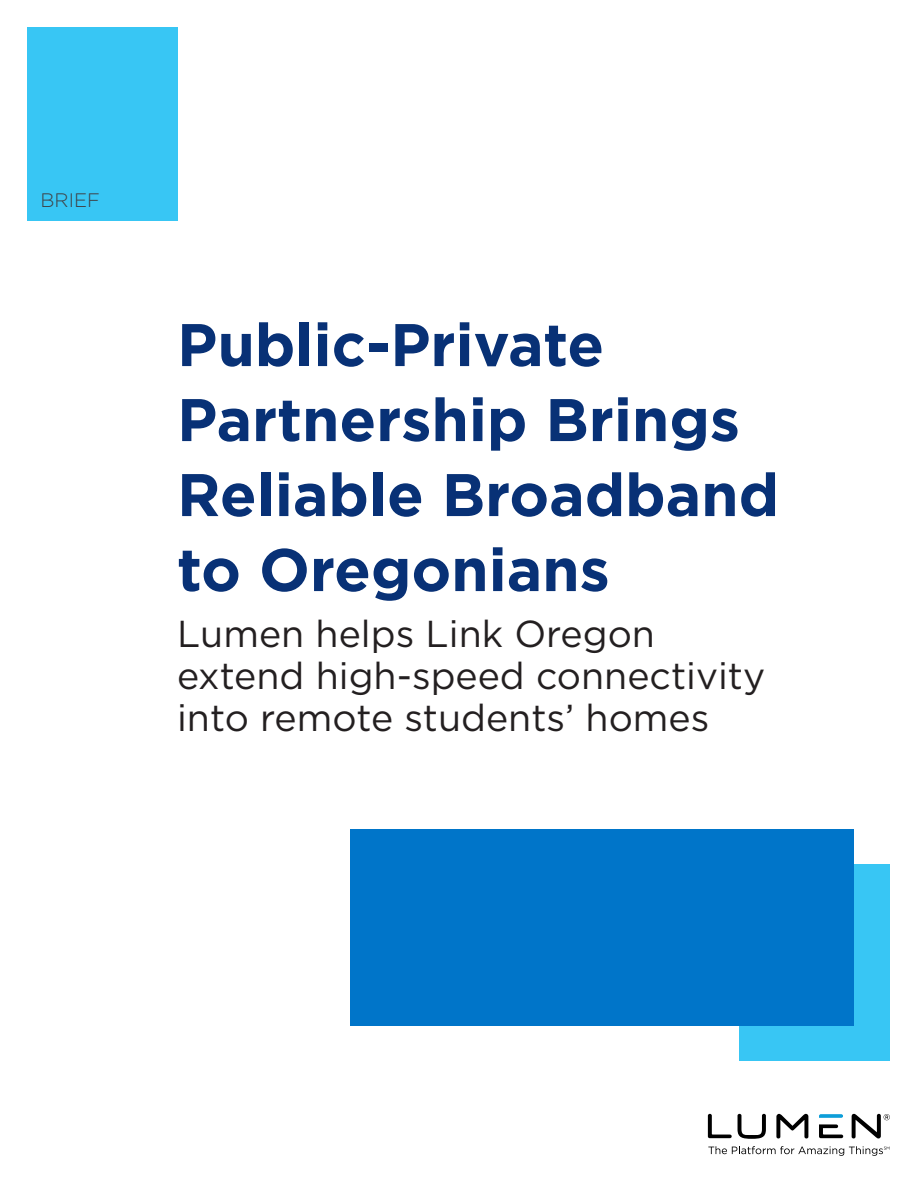
<style>
.page{position:relative;width:918px;height:1188px;background:#fff}
.page>*{position:absolute;margin:0;border:0;box-sizing:border-box;transform-origin:0 0}
.t1{font:700 60px/75px "Gotham";color:#083176}
.Title_-_Sub{font:37.5px/42px "Gotham";color:#231f20}
.t2{font:300 19.5px "Gotham";color:#3f4145}
</style>
<div class="page">
<div style="left:740px;top:864px;width:150px;height:196px;background:#38c6f4"></div>
<div style="left:350px;top:829px;width:504px;height:196px;background:#0075c9"></div>
<div style="left:27px;top:27px;width:150px;height:194px;background:#38c6f4"></div>
<svg style="left:708px;top:1146px;width:181px;height:10px"></svg>
<svg style="left:708px;top:1114px;width:24px;height:24px"></svg>
<svg style="left:738px;top:1114px;width:28px;height:25px"></svg>
<svg style="left:776px;top:1114px;width:32px;height:24px"></svg>
<svg style="left:819px;top:1114px;width:24px;height:4px"></svg>
<svg style="left:819px;top:1124px;width:24px;height:14px"></svg>
<svg style="left:852px;top:1114px;width:38px;height:24px"></svg>
<p class="t2" style="left:40px;top:190px;width:61px">BRIEF</p>
<p class="t1" style="left:177px;top:306px;width:603px">Public-Private<br>Partnership Brings<br>Reliable Broadband to Oregonians</p>
<p class="Title_-_Sub" style="left:177px;top:612px;width:590px">Lumen helps Link Oregon extend high-speed connectivity into remote students’ homes</p>
</div>
